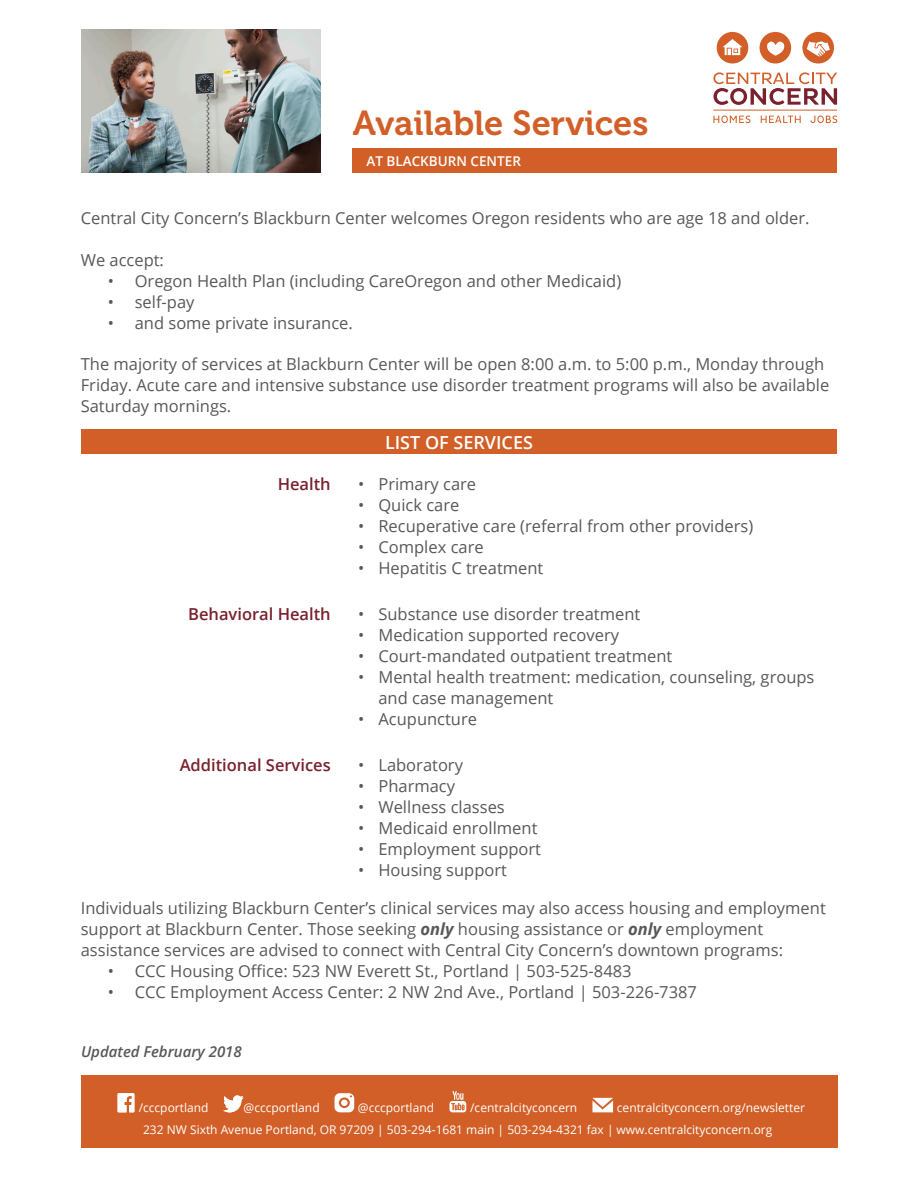
<style>
.page{position:relative;width:918px;height:1188px;background:#fff}
.page>*{position:absolute;margin:0;border:0;box-sizing:border-box;transform-origin:0 0}
.t1{font:34.5px "Museo 700";color:#d25f27}
.t2{font:600 18px "Open Sans";color:#fff}
.t3{font:16.5px/21px "Open Sans";color:#57585a}
.t4{font:600 16.5px "Open Sans";color:#79212d}
.t5{font:italic 600 15px "Open Sans";color:#57585a}
.t6{font:600 13.5px "Open Sans";color:#fff}
.t7{font:12px "Open Sans";color:#fff}
.s1{font-weight:700;font-style:italic}
</style>
<div class="page">
<img style="left:81px;top:29px;width:240px;height:144px">
<div style="left:353px;top:149px;width:484px;height:24px;background:#d25f27"></div>
<svg style="left:713px;top:72px;width:124px;height:33px"></svg>
<hr style="left:714px;top:110px;width:123px;height:1px;background:#d25f27">
<svg style="left:713px;top:116px;width:37px;height:7px"></svg>
<svg style="left:761px;top:116px;width:40px;height:7px"></svg>
<svg style="left:810px;top:116px;width:27px;height:7px"></svg>
<svg style="left:760px;top:32px;width:31px;height:32px"></svg>
<svg style="left:802px;top:32px;width:32px;height:32px"></svg>
<svg style="left:717px;top:32px;width:31px;height:32px"></svg>
<div style="left:81px;top:430px;width:756px;height:24px;background:#d25f27"></div>
<div style="left:81px;top:1076px;width:756px;height:72px;background:#d25f27"></div>
<svg style="left:223px;top:1095px;width:21px;height:18px"></svg>
<svg style="left:335px;top:1093px;width:19px;height:19px"></svg>
<div style="left:341px;top:1100px;width:7px;height:6px;background:#fff;border-radius:50%"></div>
<svg style="left:118px;top:1093px;width:16px;height:19px"></svg>
<svg style="left:449px;top:1091px;width:17px;height:21px"></svg>
<svg style="left:592px;top:1098px;width:21px;height:14px"></svg>
<p class="t1" style="left:353px;top:104px;width:297px">Available Services</p>
<p class="t6" style="left:366px;top:152px;width:156px">AT BLACKBURN CENTER</p>
<p class="t3" style="left:81px;top:207px;width:730px">Central City Concern’s Blackburn Center welcomes Oregon residents who are age 18 and older.</p>
<p class="t3" style="left:81px;top:249px;width:85px">We accept:</p>
<p class="t3" style="left:108px;top:270px;width:515px">• Oregon Health Plan (including CareOregon and other Medicaid)</p>
<p class="t3" style="left:108px;top:291px;width:88px">• self-pay</p>
<p class="t3" style="left:108px;top:312px;width:247px">• and some private insurance.</p>
<p class="t3" style="left:81px;top:353px;width:750px">The majority of services at Blackburn Center will be open 8:00 a.m. to 5:00 p.m., Monday through<br>Friday. Acute care and intensive substance use disorder treatment programs will also be available<br>Saturday mornings.</p>
<p class="t2" style="left:385px;top:430px;width:149px">LIST OF SERVICES</p>
<p class="t4" style="left:278px;top:473px;width:55px">Health</p>
<p class="t3" style="left:358px;top:473px;width:119px">• Primary care</p>
<p class="t3" style="left:358px;top:494px;width:103px">• Quick care</p>
<p class="t3" style="left:358px;top:515px;width:397px">• Recuperative care (referral from other providers)</p>
<p class="t3" style="left:358px;top:536px;width:127px">• Complex care</p>
<p class="t3" style="left:358px;top:557px;width:187px">• Hepatitis C treatment</p>
<p class="t4" style="left:188px;top:603px;width:144px">Behavioral Health</p>
<p class="t3" style="left:358px;top:603px;width:284px">• Substance use disorder treatment</p>
<p class="t3" style="left:358px;top:624px;width:262px">• Medication supported recovery</p>
<p class="t3" style="left:358px;top:645px;width:316px">• Court-mandated outpatient treatment</p>
<p class="t3" style="left:378px;top:666px;width:438px;text-indent:-20px">• Mental health treatment: medication, counseling, groups and case management</p>
<p class="t3" style="left:358px;top:708px;width:120px">• Acupuncture</p>
<p class="t4" style="left:180px;top:753px;width:153px">Additional Services</p>
<p class="t3" style="left:358px;top:754px;width:106px">• Laboratory</p>
<p class="t3" style="left:358px;top:775px;width:98px">• Pharmacy</p>
<p class="t3" style="left:358px;top:796px;width:148px">• Wellness classes</p>
<p class="t3" style="left:358px;top:817px;width:181px">• Medicaid enrollment</p>
<p class="t3" style="left:358px;top:838px;width:184px">• Employment support</p>
<p class="t3" style="left:358px;top:859px;width:150px">• Housing support</p>
<p class="t3" style="left:81px;top:897px;width:747px">Individuals utilizing Blackburn Center’s clinical services may also access housing and employment support at Blackburn Center. Those seeking <span class="s1">only</span> housing assistance or <span class="s1">only</span> employment assistance services are advised to connect with Central City Concern’s downtown programs:</p>
<p class="t3" style="left:108px;top:960px;width:525px">• CCC Housing Office: 523 NW Everett St., Portland | 503-525-8483</p>
<p class="t3" style="left:108px;top:981px;width:591px">• CCC Employment Access Center: 2 NW 2nd Ave., Portland | 503-226-7387</p>
<p class="t5" style="left:81px;top:1041px;width:162px">Updated February 2018</p>
<p class="t7" style="left:139px;top:1100px;width:71px">/cccportland</p>
<p class="t7" style="left:244px;top:1100px;width:78px">@cccportland</p>
<p class="t7" style="left:358px;top:1100px;width:78px">@cccportland</p>
<p class="t7" style="left:470px;top:1100px;width:109px">/centralcityconcern</p>
<p class="t7" style="left:617px;top:1099px;width:190px">centralcityconcern.org/newsletter</p>
<p class="t7" style="left:143px;top:1122px;width:631px">232 NW Sixth Avenue Portland, OR 97209 | 503-294-1681 main | 503-294-4321 fax | www.centralcityconcern.org</p>
</div>
